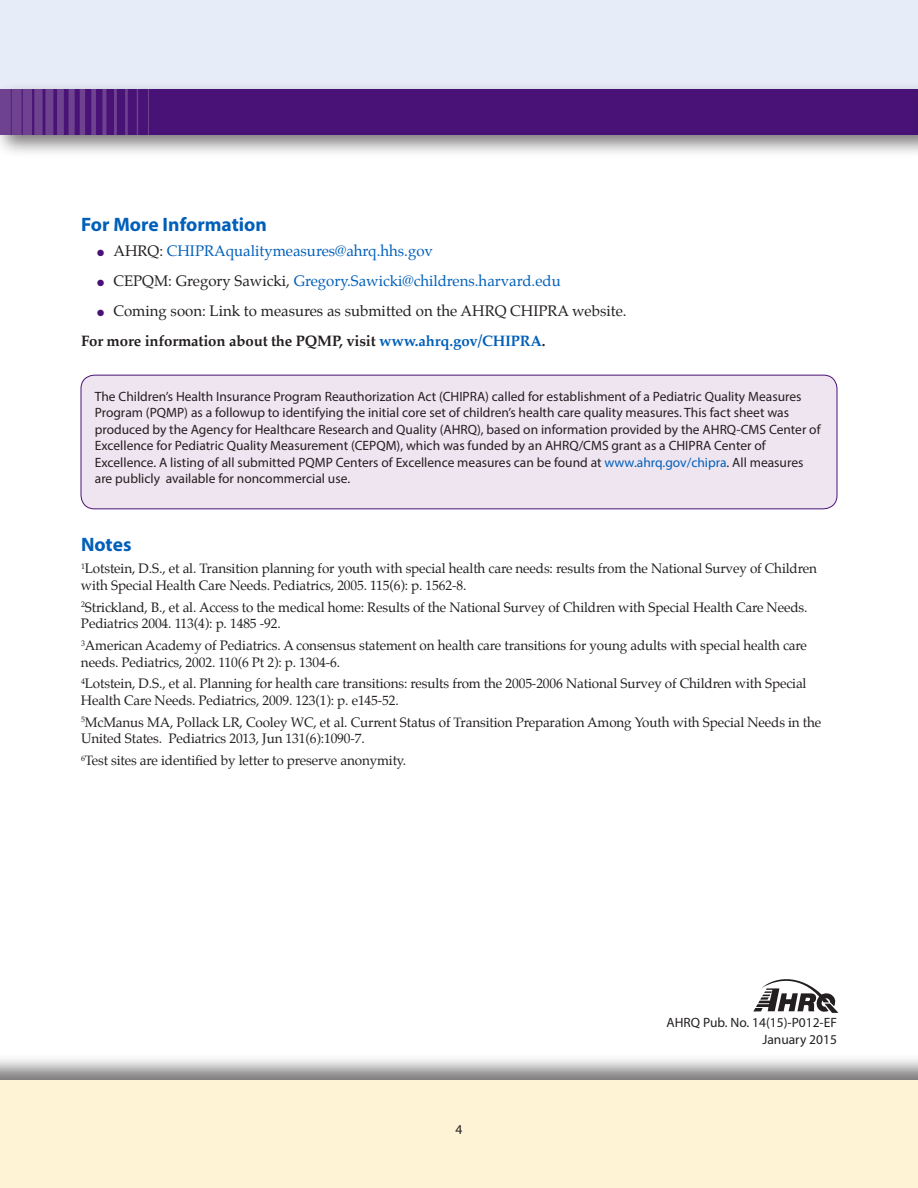
<style>
.page{position:relative;width:918px;height:1188px;background:#fff}
.page>*{position:absolute;margin:0;border:0;box-sizing:border-box;transform-origin:0 0}
.Head_Lvl_1{font:700 19.5px "Myriad Pro";color:#005fb9}
.t1{font:15px "Palatino";color:#005fb9}
.t2{font:15px "Palatino";color:#231f20}
.text{font:700 15px "Palatino";letter-spacing:-.01em;color:#231f20}
.Footnotes{font:13.5px/16.5px "Palatino";letter-spacing:-.01em;color:#231f20}
.Chart_text{font:13.5px/16.5px "Myriad Pro";color:#231f20;text-align:right}
.s1{color:#491276}
.s2{color:#231f20}
.s3{color:#005fb9}
</style>
<div class="page">
<div style="left:0;top:1054px;width:918px;height:134px;background:#231f20;opacity:.6"></div>
<div style="left:0;top:1080px;width:918px;height:108px;background:#fef3d5"></div>
<div style="left:0;top:0;width:918px;height:96px;background:#e7edf8"></div>
<div style="left:0;top:82px;width:918px;height:76px;background:#231f20;opacity:.6"></div>
<div style="left:0;top:90px;width:918px;height:45px;background:#491276"></div>
<img style="left:0;top:90px;width:138px;height:45px">
<div style="left:910px;top:82px;width:8px;height:76px;background:#231f20;opacity:.6"></div>
<hr style="left:917px;top:90px;width:1px;height:45px;background:#491276">
<svg style="left:753px;top:979px;width:85px;height:34px"></svg>
<div style="left:81px;top:375px;width:756px;height:134px;background:#efe5f1;border-radius:14px"></div>
<div style="left:81px;top:375px;width:756px;height:134px;border:1px solid #491276;border-radius:14px"></div>
<p class="Head_Lvl_1" style="left:81px;top:211px;width:187px">For More Information</p>
<p class="t1" style="left:97px;top:238px;width:337px"><span class="s1">●</span> <span class="s2">AHRQ:</span> CHIPRAqualitymeasures@ahrq.hhs.gov</p>
<p class="t1" style="left:97px;top:268px;width:465px"><span class="s1">●</span> <span class="s2">CEPQM: Gregory Sawicki,</span> Gregory.Sawicki@childrens.harvard.edu</p>
<p class="t2" style="left:97px;top:299px;width:531px"><span class="s1">●</span> Coming soon: Link to measures as submitted on the AHRQ CHIPRA website.</p>
<p class="text" style="left:81px;top:329px;width:466px">For more information about the PQMP, visit <span class="s3">www.ahrq.gov/CHIPRA</span>.</p>
<p class="Chart_text" style="left:95px;top:388px;width:727px;text-align:left">The Children’s Health Insurance Program Reauthorization Act (CHIPRA) called for establishment of a Pediatric Quality Measures Program (PQMP) as a followup to identifying the initial core set of children’s health care quality measures. This fact sheet was produced by the Agency for Healthcare Research and Quality (AHRQ), based on information provided by the AHRQ-CMS Center of Excellence for Pediatric Quality Measurement (CEPQM), which was funded by an AHRQ/CMS grant as a CHIPRA Center of Excellence. A listing of all submitted PQMP Centers of Excellence measures can be found at <span class="s3">www.ahrq.gov/chipra</span>. All measures are publicly available for noncommercial use.</p>
<p class="Head_Lvl_1" style="left:81px;top:532px;width:52px">Notes</p>
<p class="Footnotes" style="left:81px;top:560px;width:737px"><sup>1</sup>Lotstein, D.S., et al. Transition planning for youth with special health care needs: results from the National Survey of Children with Special Health Care Needs. Pediatrics, 2005. 115(6): p. 1562-8.</p>
<p class="Footnotes" style="left:81px;top:599px;width:728px"><sup>2</sup>Strickland, B., et al. Access to the medical home: Results of the National Survey of Children with Special Health Care Needs.<br>Pediatrics 2004. 113(4): p. 1485 -92.</p>
<p class="Footnotes" style="left:81px;top:637px;width:727px"><sup>3</sup>American Academy of Pediatrics. A consensus statement on health care transitions for young adults with special health care needs. Pediatrics, 2002. 110(6 Pt 2): p. 1304-6.</p>
<p class="Footnotes" style="left:81px;top:676px;width:727px"><sup>4</sup>Lotstein, D.S., et al. Planning for health care transitions: results from the 2005-2006 National Survey of Children with Special<br>Health Care Needs. Pediatrics, 2009. 123(1): p. e145-52.</p>
<p class="Footnotes" style="left:81px;top:714px;width:742px"><sup>5</sup>McManus MA, Pollack LR, Cooley WC, et al. Current Status of Transition Preparation Among Youth with Special Needs in the<br>United States. Pediatrics 2013, Jun 131(6):1090-7.</p>
<p class="Footnotes" style="left:81px;top:752px;width:327px"><sup>6</sup>Test sites are identified by letter to preserve anonymity.</p>
<p class="Chart_text" style="left:456px;top:1121px;width:8px">4</p>
<p class="Chart_text" style="left:667px;top:1014px;width:172px">AHRQ Pub. No. 14(15)-P012-EF<br>January 2015</p>
</div>
